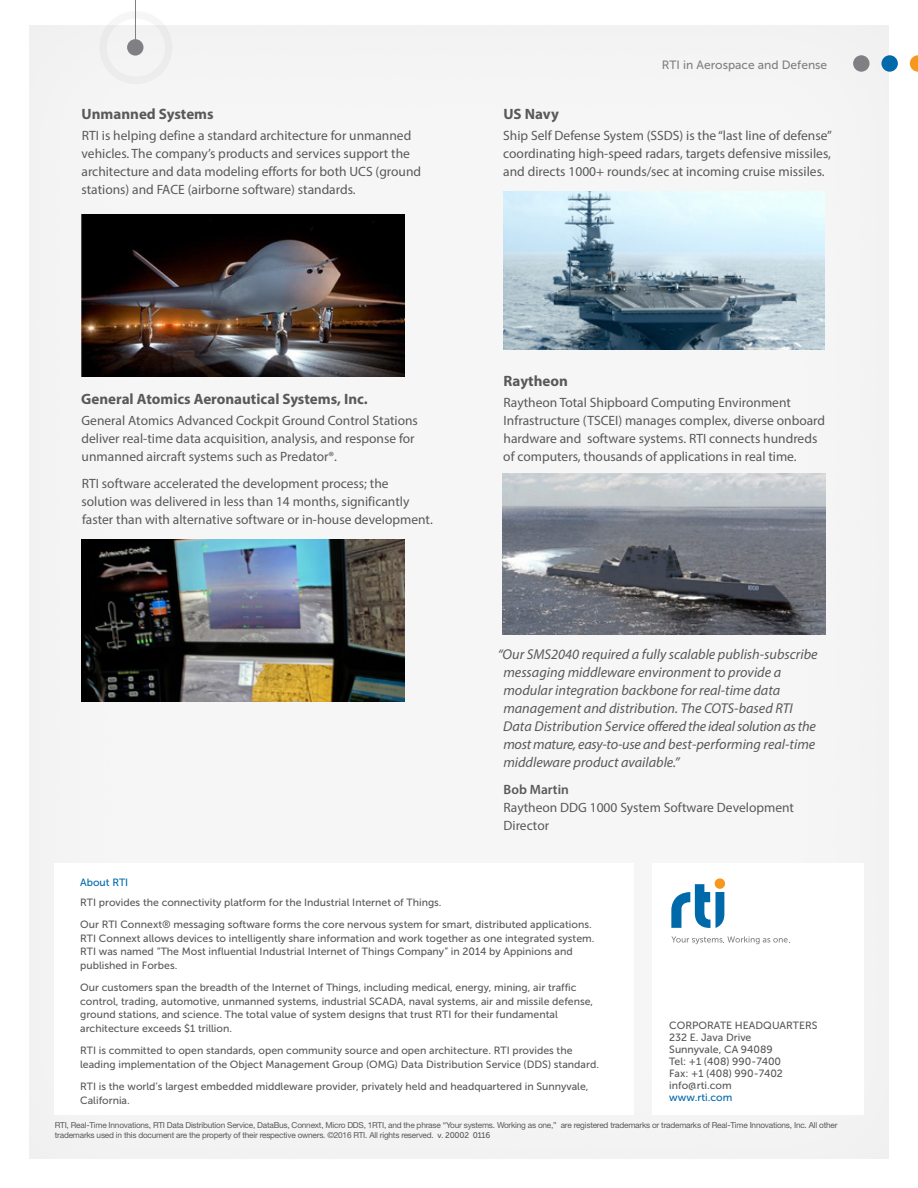
<style>
.page{position:relative;width:918px;height:1188px;background:#fff}
.page>*{position:absolute;margin:0;border:0;box-sizing:border-box;transform-origin:0 0}
.t1{font:700 15px "Myriad Pro";color:#58595b}
.t2{font:italic 14.25px/18px "Myriad Pro";color:#58595b}
.t3{font:13.5px/18px "Myriad Pro";color:#58595b}
.t4{font:600 13.5px "Myriad Pro";color:#58595b}
.t5{font:12px "Museo Sans 500";color:#807f83}
.t6{font:10.5px/13.5px "Museo Sans 500";color:#58595b}
.t7{font:10.5px "Museo Sans 500";color:#0069aa}
.t8{font:8.25px/9.8px "Helvetica Neue";letter-spacing:-.025em;color:#58595b}
.s1{font-family:"Museo Sans 500"}
</style>
<div class="page">
<div style="left:24px;top:20px;width:866px;height:1140px;background:#f6f6f6"></div>
<svg style="left:910px;top:55px;width:8px;height:17px"></svg>
<div style="left:881px;top:55px;width:17px;height:17px;background:#0069aa;border-radius:50%"></div>
<div style="left:853px;top:55px;width:17px;height:17px;background:#807f83;border-radius:50%"></div>
<hr style="left:135px;top:0;width:1px;height:51px;background:#807f83">
<div style="left:127px;top:39px;width:16px;height:17px;background:#807f83;border-radius:50%"></div>
<div style="left:99px;top:11px;width:73px;height:73px;border:8px solid #807f83;border-radius:50%"></div>
<div style="left:54px;top:863px;width:579px;height:252px;background:#fff"></div>
<div style="left:652px;top:863px;width:212px;height:252px;background:#fff"></div>
<div style="left:715px;top:878px;width:10px;height:11px;background:#f8971d;border-radius:50%"></div>
<svg style="left:671px;top:884px;width:53px;height:44px"></svg>
<svg style="left:671px;top:936px;width:119px;height:8px"></svg>
<img style="left:503px;top:473px;width:322px;height:162px">
<img style="left:504px;top:191px;width:321px;height:159px">
<img style="left:81px;top:214px;width:324px;height:162px">
<img style="left:81px;top:540px;width:324px;height:162px">
<h1 class="t1" style="left:82px;top:104px;width:134px">Unmanned Systems</h1>
<p class="t3" style="left:81px;top:127px;width:341px">RTI is helping define a standard architecture for unmanned vehicles. The company’s products and services support the architecture and data modeling efforts for both UCS (ground stations) and FACE (airborne software) standards.</p>
<p class="t5" style="left:662px;top:58px;width:167px">RTI in Aerospace and Defense</p>
<h1 class="t1" style="left:503px;top:104px;width:57px">US Navy</h1>
<p class="t3" style="left:503px;top:127px;width:330px;text-align:justify">Ship Self Defense System (SSDS) is the “last line of defense” coordinating high-speed radars, targets defensive missiles, and directs 1000+ rounds/sec at incoming cruise missiles.</p>
<h1 class="t1" style="left:81px;top:389px;width:288px">General Atomics Aeronautical Systems, Inc.</h1>
<p class="t3" style="left:81px;top:412px;width:338px">General Atomics Advanced Cockpit Ground Control Stations deliver real-time data acquisition, analysis, and response for unmanned aircraft systems such as Predator®.</p>
<p class="t3" style="left:81px;top:475px;width:353px">RTI software accelerated the development process; the solution was delivered in less than 14 months, significantly faster than with alternative software or in-house development.</p>
<h1 class="t1" style="left:504px;top:371px;width:66px">Raytheon</h1>
<p class="t3" style="left:503px;top:394px;width:323px">Raytheon Total Shipboard Computing Environment Infrastructure (TSCEI) manages complex, diverse onboard hardware and software systems. RTI connects hundreds of computers, thousands of applications in real time.</p>
<p class="t2" style="left:503px;top:645px;width:316px;text-indent:-5px">“Our SMS2040 required a fully scalable publish-subscribe messaging middleware environment to provide a modular integration backbone for real-time data management and distribution. The COTS-based RTI Data Distribution Service offered the ideal solution as the most mature, easy-to-use and best-performing real-time middleware product available.”</p>
<p class="t4" style="left:504px;top:781px;width:67px">Bob Martin</p>
<p class="t3" style="left:504px;top:799px;width:292px">Raytheon DDG 1000 System Software Development<br>Director</p>
<p class="t7" style="left:80px;top:877px;width:50px">About RTI</p>
<p class="t6" style="left:80px;top:891px;width:513px;line-height:22.5px">RTI provides the connectivity platform for the Industrial Internet of Things.<br>Our RTI Connext® messaging software forms the core nervous system for smart, distributed applications.</p>
<p class="t6" style="left:80px;top:932px;width:516px">RTI Connext allows devices to intelligently share information and work together as one integrated system.<br>RTI was named “The Most influential Industrial Internet of Things Company” in 2014 by Appinions and published in Forbes.</p>
<p class="t6" style="left:80px;top:981px;width:515px">Our customers span the breadth of the Internet of Things, including medical, energy, mining, air traffic control, trading, automotive, unmanned systems, industrial SCADA, naval systems, air and missile defense, ground stations, and science. The total value of system designs that trust RTI for their fundamental architecture exceeds $1 trillion.</p>
<p class="t6" style="left:80px;top:1044px;width:520px">RTI is committed to open standards, open community source and open architecture. RTI provides the leading implementation of the Object Management Group (OMG) Data Distribution Service (DDS) standard.</p>
<p class="t6" style="left:80px;top:1080px;width:510px">RTI is the world’s largest embedded middleware provider, privately held and headquartered in Sunnyvale,<br>California.</p>
<p class="t6" style="left:669px;top:1019px;width:150px;line-height:12px">CORPORATE HEADQUARTERS<br>232 E. Java Drive<br>Sunnyvale, CA 94089<br>Tel: +1 (408) 990-7400<br>Fax: +1 (408) 990-7402 info@rti.com</p>
<p class="t7" style="left:669px;top:1092px;width:65px">www.rti.com</p>
<p class="t8" style="left:55px;top:1121px;width:784px">RTI, Real-Time Innovations, RTI Data Distribution Service, DataBus, Connext, Micro DDS, 1RTI, and the phrase “Your systems. Working as one,” are registered trademarks or trademarks of Real-Time Innovations, Inc. All other trademarks used in this document are the property of their respective owners. ©2016 RTI. All rights reserved. <span class="s1">v. 20002 0116</span></p>
</div>
